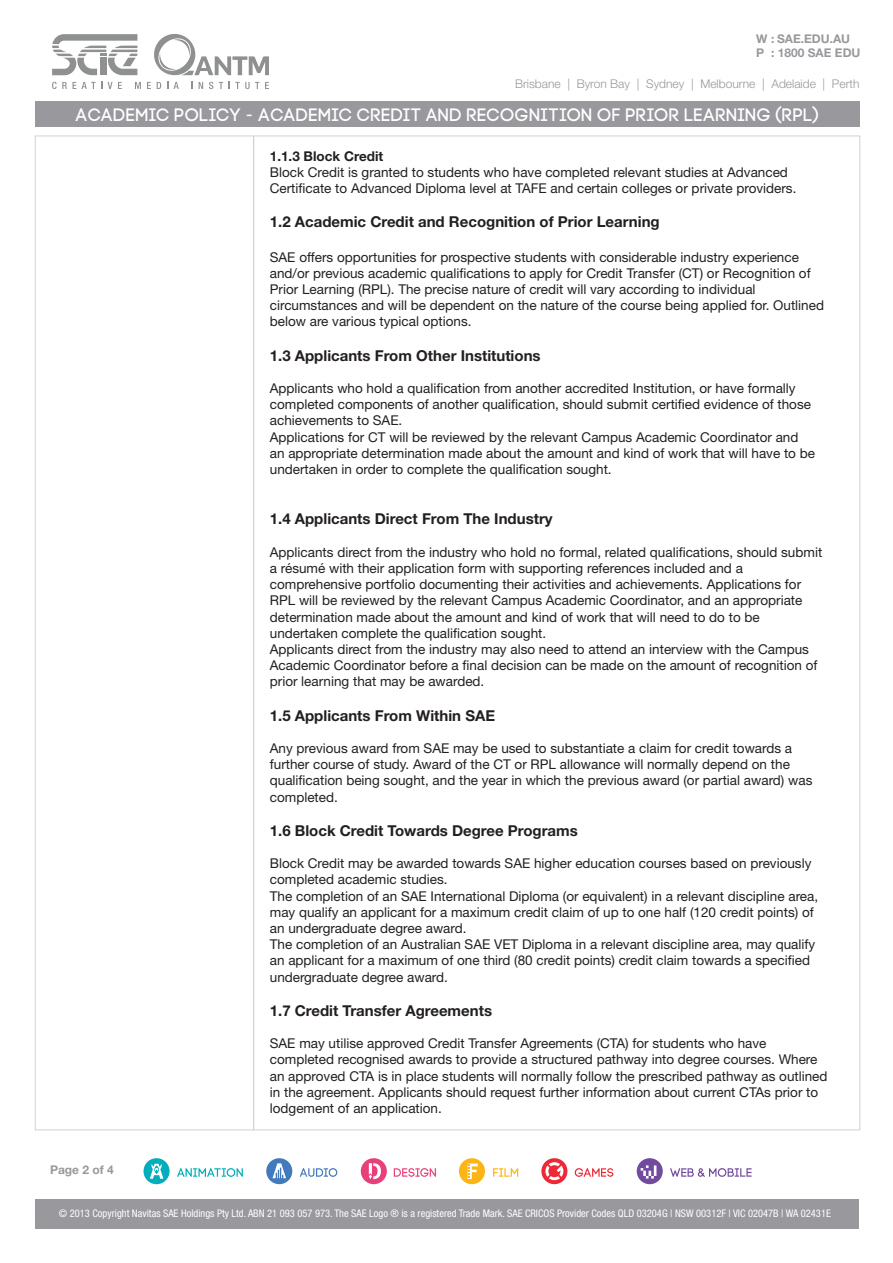
<style>
.page{position:relative;width:893px;height:1263px;background:#fff}
.page>*{position:absolute;margin:0;border:0;box-sizing:border-box;transform-origin:0 0}
.t1{font:18px "Code Pro";color:#fff}
.t2{font:700 15px "Helvetica Neue LT Std";color:#231f20}
.t3{font:13.5px/16.2px "Helvetica Neue LT Std";color:#231f20}
.t4{font:700 13.5px "Helvetica Neue LT Std";color:#231f20}
.t5{font:300 12px "Helvetica Neue LT Std";color:#98989d}
.t6{font:700 12px "Helvetica Neue LT Std";color:#98989d}
.t7{font:condensed 10.5px "Helvetica Neue LT Std";color:#fff}
</style>
<div class="page">
<div style="left:35px;top:101px;width:825px;height:25px;background:#98989d"></div>
<svg style="left:52px;top:82px;width:15px;height:7px"></svg>
<svg style="left:73px;top:82px;width:3px;height:7px"></svg>
<svg style="left:82px;top:82px;width:20px;height:7px"></svg>
<svg style="left:108px;top:82px;width:14px;height:7px"></svg>
<svg style="left:135px;top:82px;width:6px;height:7px"></svg>
<svg style="left:147px;top:34px;width:122px;height:55px"></svg>
<svg style="left:52px;top:34px;width:85px;height:41px"></svg>
<svg style="left:177px;top:1168px;width:66px;height:9px"></svg>
<svg style="left:144px;top:1158px;width:26px;height:26px"></svg>
<svg style="left:300px;top:1168px;width:37px;height:9px"></svg>
<svg style="left:266px;top:1158px;width:26px;height:26px"></svg>
<svg style="left:394px;top:1168px;width:42px;height:9px"></svg>
<svg style="left:361px;top:1158px;width:26px;height:26px"></svg>
<svg style="left:493px;top:1168px;width:25px;height:9px"></svg>
<svg style="left:459px;top:1158px;width:26px;height:26px"></svg>
<svg style="left:575px;top:1168px;width:38px;height:9px"></svg>
<svg style="left:541px;top:1158px;width:27px;height:27px"></svg>
<svg style="left:670px;top:1168px;width:82px;height:9px"></svg>
<svg style="left:637px;top:1158px;width:26px;height:26px"></svg>
<div style="left:36px;top:1199px;width:823px;height:30px;background:#98989d"></div>
<p class="t6" style="left:756px;top:31px;width:96px">W : SAE.EDU.AU</p>
<p class="t6" style="left:756px;top:45px;width:106px">P : 1800 SAE EDU</p>
<p class="t5" style="left:515px;top:77px;width:346px">Brisbane | Byron Bay | Sydney | Melbourne | Adelaide | Perth</p>
<p class="t1" style="left:76px;top:105px;width:745px">ACADEMIC POLICY - ACADEMIC CREDIT AND RECOGNITION OF PRIOR LEARNING (RPL)</p>
<p class="t6" style="left:50px;top:1162px;width:65px">Page 2 of 4</p>
<p class="t4" style="left:270px;top:148px;width:115px">1.1.3 Block Credit</p>
<p class="t3" style="left:270px;top:164px;width:528px">Block Credit is granted to students who have completed relevant studies at Advanced<br>Certificate to Advanced Diploma level at TAFE and certain colleges or private providers.</p>
<p class="t2" style="left:270px;top:213px;width:391px">1.2 Academic Credit and Recognition of Prior Learning</p>
<p class="t3" style="left:270px;top:248px;width:556px">SAE offers opportunities for prospective students with considerable industry experience and/or previous academic qualifications to apply for Credit Transfer (CT) or Recognition of Prior Learning (RPL). The precise nature of credit will vary according to individual circumstances and will be dependent on the nature of the course being applied for. Outlined below are various typical options.</p>
<p class="t2" style="left:270px;top:346px;width:272px">1.3 Applicants From Other Institutions</p>
<p class="t3" style="left:270px;top:380px;width:543px">Applicants who hold a qualification from another accredited Institution, or have formally completed components of another qualification, should submit certified evidence of those achievements to SAE.</p>
<p class="t3" style="left:270px;top:428px;width:547px">Applications for CT will be reviewed by the relevant Campus Academic Coordinator and an appropriate determination made about the amount and kind of work that will have to be undertaken in order to complete the qualification sought.</p>
<p class="t2" style="left:270px;top:510px;width:284px">1.4 Applicants Direct From The Industry</p>
<p class="t3" style="left:270px;top:544px;width:554px">Applicants direct from the industry who hold no formal, related qualifications, should submit a résumé with their application form with supporting references included and a comprehensive portfolio documenting their activities and achievements. Applications for RPL will be reviewed by the relevant Campus Academic Coordinator, and an appropriate determination made about the amount and kind of work that will need to do to be undertaken complete the qualification sought.</p>
<p class="t3" style="left:270px;top:641px;width:549px">Applicants direct from the industry may also need to attend an interview with the Campus<br>Academic Coordinator before a final decision can be made on the amount of recognition of prior learning that may be awarded.</p>
<p class="t2" style="left:270px;top:706px;width:227px">1.5 Applicants From Within SAE</p>
<p class="t3" style="left:270px;top:740px;width:544px">Any previous award from SAE may be used to substantiate a claim for credit towards a further course of study. Award of the CT or RPL allowance will normally depend on the qualification being sought, and the year in which the previous award (or partial award) was completed.</p>
<p class="t2" style="left:270px;top:821px;width:310px">1.6 Block Credit Towards Degree Programs</p>
<p class="t3" style="left:270px;top:855px;width:543px">Block Credit may be awarded towards SAE higher education courses based on previously completed academic studies.</p>
<p class="t3" style="left:270px;top:887px;width:550px">The completion of an SAE International Diploma (or equivalent) in a relevant discipline area, may qualify an applicant for a maximum credit claim of up to one half (120 credit points) of an undergraduate degree award.</p>
<p class="t3" style="left:270px;top:936px;width:547px">The completion of an Australian SAE VET Diploma in a relevant discipline area, may qualify an applicant for a maximum of one third (80 credit points) credit claim towards a specified undergraduate degree award.</p>
<p class="t2" style="left:270px;top:1001px;width:224px">1.7 Credit Transfer Agreements</p>
<p class="t3" style="left:270px;top:1035px;width:559px">SAE may utilise approved Credit Transfer Agreements (CTA) for students who have completed recognised awards to provide a structured pathway into degree courses. Where an approved CTA is in place students will normally follow the prescribed pathway as outlined in the agreement. Applicants should request further information about current CTAs prior to lodgement of an application.</p>
<p class="t7" style="left:59px;top:1207px;width:773px">© 2013 Copyright Navitas SAE Holdings Pty Ltd. ABN 21 093 057 973. The SAE Logo ® is a registered Trade Mark. SAE CRICOS Provider Codes QLD 03204G | NSW 00312F | VIC 02047B | WA 02431E</p>
</div>
